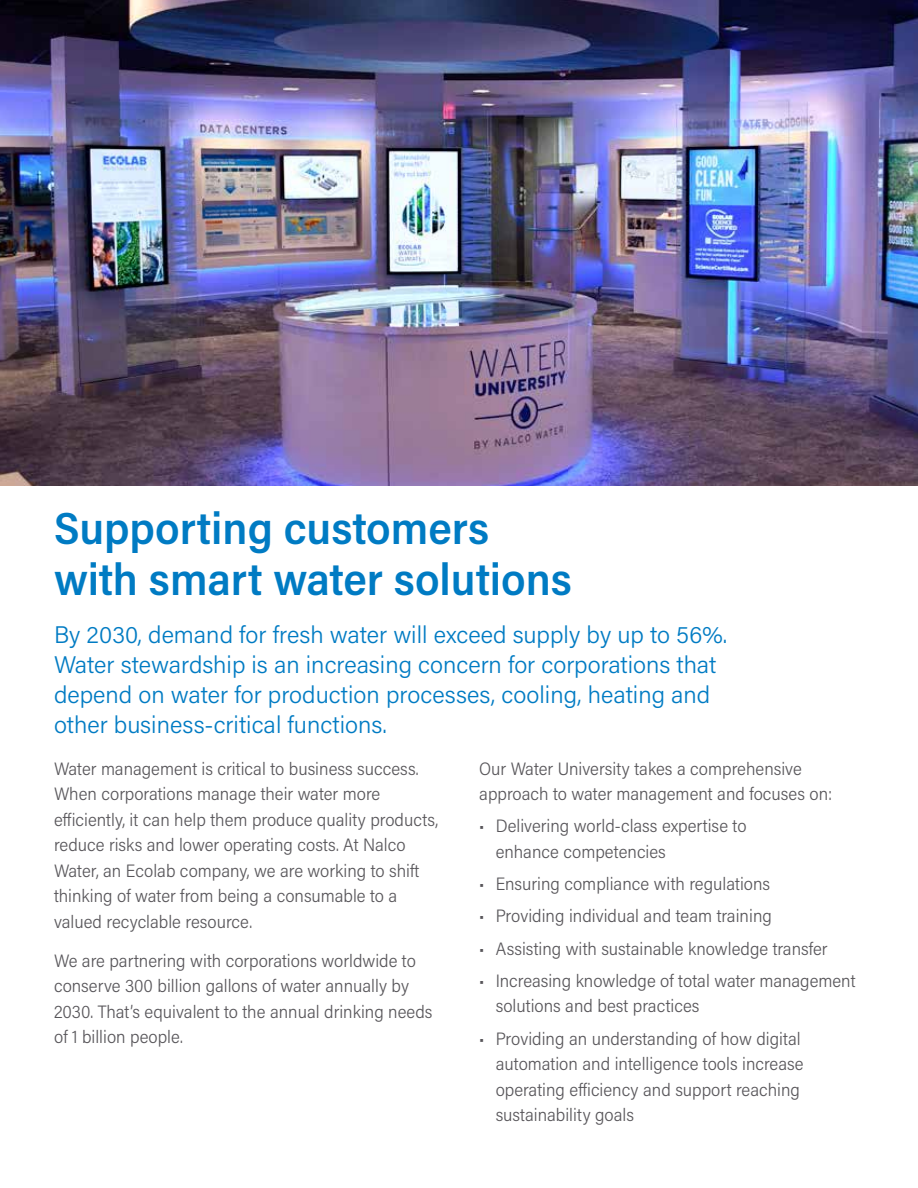
<style>
.page{position:relative;width:918px;height:1188px;background:#fff}
.page>*{position:absolute;margin:0;border:0;box-sizing:border-box;transform-origin:0 0}
.t1{font:600 45px/51px "Acumin Pro Semi Cond";color:#007bc3}
.t2{font:300 24px/30px "Acumin Pro";color:#007bc3}
.t3{font:300 18px/25.5px "Acumin Pro Semi Cond";color:#58565a}
</style>
<div class="page">
<img style="left:0;top:0;width:918px;height:486px">
<h1 class="t1" style="left:54px;top:501px;width:519px">Supporting customers with smart water solutions</h1>
<h2 class="t2" style="left:54px;top:619px;width:675px">By 2030, demand for fresh water will exceed supply by up to 56%.<br>Water stewardship is an increasing concern for corporations that depend on water for production processes, cooling, heating and other business-critical functions.</h2>
<p class="t3" style="left:54px;top:755px;width:386px">Water management is critical to business success.<br>When corporations manage their water more efficiently, it can help them produce quality products, reduce risks and lower operating costs. At Nalco Water, an Ecolab company, we are working to shift thinking of water from being a consumable to a valued recyclable resource.</p>
<p class="t3" style="left:54px;top:947px;width:380px">We are partnering with corporations worldwide to conserve 300 billion gallons of water annually by 2030. That’s equivalent to the annual drinking needs of 1 billion people.</p>
<p class="t3" style="left:479px;top:755px;width:355px">Our Water University takes a comprehensive approach to water management and focuses on:</p>
<p class="t3" style="left:496px;top:813px;width:252px;text-indent:-16px">• Delivering world-class expertise to enhance competencies</p>
<p class="t3" style="left:479px;top:870px;width:292px">• Ensuring compliance with regulations</p>
<p class="t3" style="left:479px;top:903px;width:294px">• Providing individual and team training</p>
<p class="t3" style="left:479px;top:935px;width:350px">• Assisting with sustainable knowledge transfer</p>
<p class="t3" style="left:496px;top:967px;width:361px;text-indent:-16px">• Increasing knowledge of total water management solutions and best practices</p>
<p class="t3" style="left:496px;top:1025px;width:309px;text-indent:-16px">• Providing an understanding of how digital automation and intelligence tools increase operating efficiency and support reaching sustainability goals</p>
</div>
